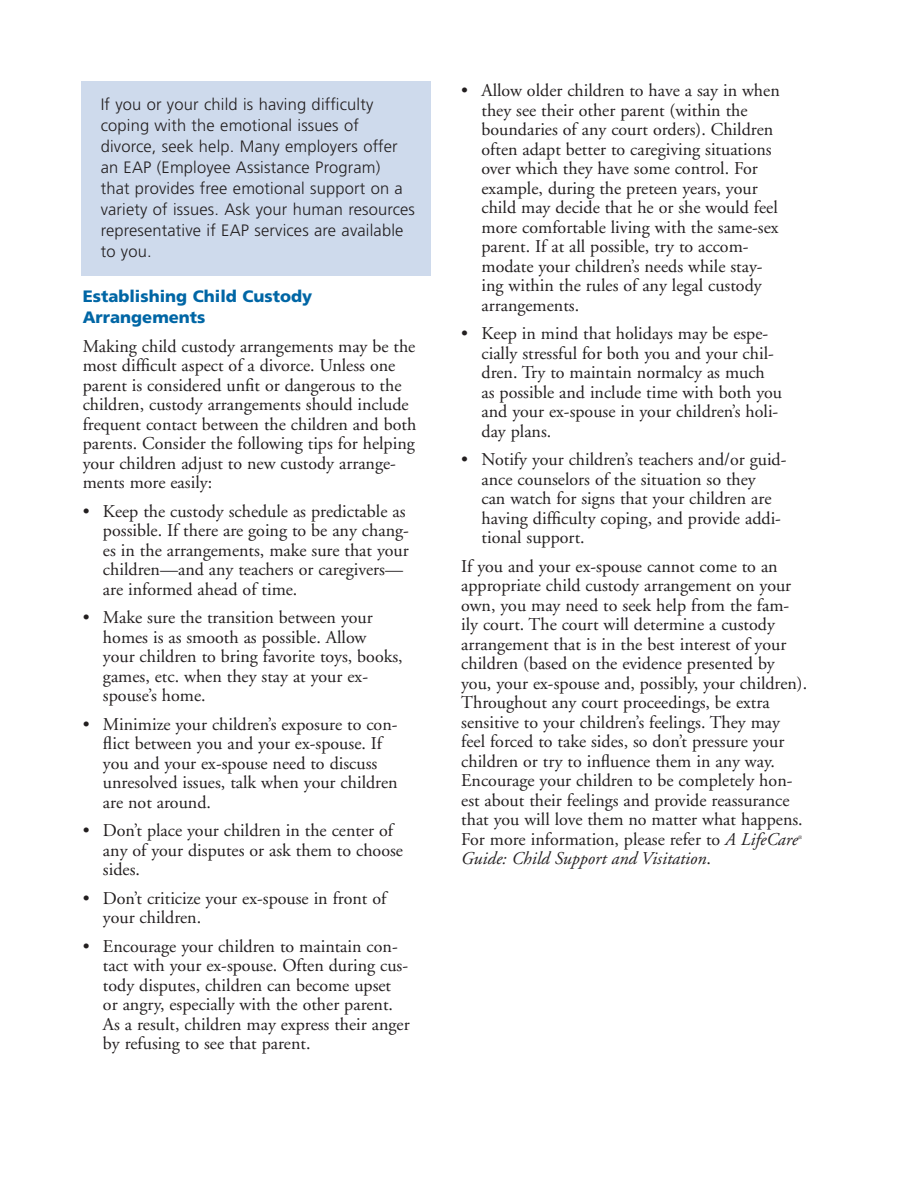
<style>
.page{position:relative;width:918px;height:1188px;background:#fff}
.page>*{position:absolute;margin:0;border:0;box-sizing:border-box;transform-origin:0 0}
.Bullet_Text{font:18px/19.5px "Adobe Garamond";color:#231f20}
.t1{font:italic 18px "Adobe Garamond";color:#231f20}
.Box_Text{font:300 16.5px/21px "Frutiger";letter-spacing:.01em;color:#231f20}
.t2{font:900 16.5px/21px "Frutiger";color:#0066a5}
.t3{font:italic 5.25px "Adobe Garamond";color:#231f20}
.s1{font-style:italic}
.s2{font-style:normal}
</style>
<div class="page">
<div style="left:81px;top:81px;width:350px;height:194px;background:#cedaec"></div>
<p class="Box_Text" style="left:101px;top:95px;width:316px">If you or your child is having difficulty coping with the emotional issues of divorce, seek help. Many employers offer an EAP (Employee Assistance Program)<br>that provides free emotional support on a variety of issues. Ask your human resources representative if EAP services are available to you.</p>
<h1 class="t2" style="left:83px;top:286px;width:231px">Establishing Child Custody<br>Arrangements</h1>
<p class="Bullet_Text" style="left:83px;top:337px;width:335px">Making child custody arrangements may be the most difficult aspect of a divorce. Unless one parent is considered unfit or dangerous to the children, custody arrangements should include frequent contact between the children and both parents. Consider the following tips for helping your children adjust to new custody arrange&shy;ments more easily:</p>
<p class="Bullet_Text" style="left:103px;top:502px;width:307px;text-indent:-20px">• Keep the custody schedule as predictable as possible. If there are going to be any chang&shy;es in the arrangements, make sure that your children—and any teachers or caregivers— are informed ahead of time.</p>
<p class="Bullet_Text" style="left:103px;top:608px;width:301px;text-indent:-20px">• Make sure the transition between your homes is as smooth as possible. Allow<br>your children to bring favorite toys, books, games, etc. when they stay at your ex&shy;spouse’s home.</p>
<p class="Bullet_Text" style="left:103px;top:715px;width:296px;text-indent:-20px">• Minimize your children’s exposure to con&shy;flict between you and your ex-spouse. If you and your ex-spouse need to discuss unresolved issues, talk when your children are not around.</p>
<p class="Bullet_Text" style="left:103px;top:821px;width:302px;text-indent:-20px">• Don’t place your children in the center of any of your disputes or ask them to choose sides.</p>
<p class="Bullet_Text" style="left:103px;top:889px;width:285px;text-indent:-20px">• Don’t criticize your ex-spouse in front of your children.</p>
<p class="Bullet_Text" style="left:103px;top:937px;width:308px;text-indent:-20px">• Encourage your children to maintain con&shy;tact with your ex-spouse. Often during cus&shy;tody disputes, children can become upset or angry, especially with the other parent.<br>As a result, children may express their anger by refusing to see that parent.</p>
<p class="Bullet_Text" style="left:482px;top:81px;width:300px;text-indent:-20px">• Allow older children to have a say in when they see their other parent (within the boundaries of any court orders). Children often adapt better to caregiving situations over which they have some control. For example, during the preteen years, your child may decide that he or she would feel more comfortable living with the same-sex parent. If at all possible, try to accom&shy;modate your children’s needs while stay&shy;ing within the rules of any legal custody arrangements.</p>
<p class="Bullet_Text" style="left:482px;top:324px;width:302px;text-indent:-20px">• Keep in mind that holidays may be espe&shy;cially stressful for both you and your chil&shy;dren. Try to maintain normalcy as much as possible and include time with both you and your ex-spouse in your children’s holi&shy;day plans.</p>
<p class="Bullet_Text" style="left:482px;top:450px;width:307px;text-indent:-20px">• Notify your children’s teachers and/or guid&shy;ance counselors of the situation so they<br>can watch for signs that your children are having difficulty coping, and provide addi&shy;tional support.</p>
<p class="Bullet_Text" style="left:461px;top:557px;width:348px">If you and your ex-spouse cannot come to an appropriate child custody arrangement on your own, you may need to seek help from the fam&shy;ily court. The court will determine a custody arrangement that is in the best interest of your children (based on the evidence presented by you, your ex-spouse and, possibly, your children).<br>Throughout any court proceedings, be extra sensitive to your children’s feelings. They may feel forced to take sides, so don’t pressure your children or try to influence them in any way.<br>Encourage your children to be completely hon&shy;est about their feelings and provide reassurance that you will love them no matter what happens.<br>For more information, please refer to <span class="s1">A LifeCare</span></p>
<p class="t3" style="left:798px;top:835px;width:6px">®</p>
<p class="t1" style="left:461px;top:849px;width:251px">Guide: Child Support and Visitation<span class="s2">.</span></p>
</div>
